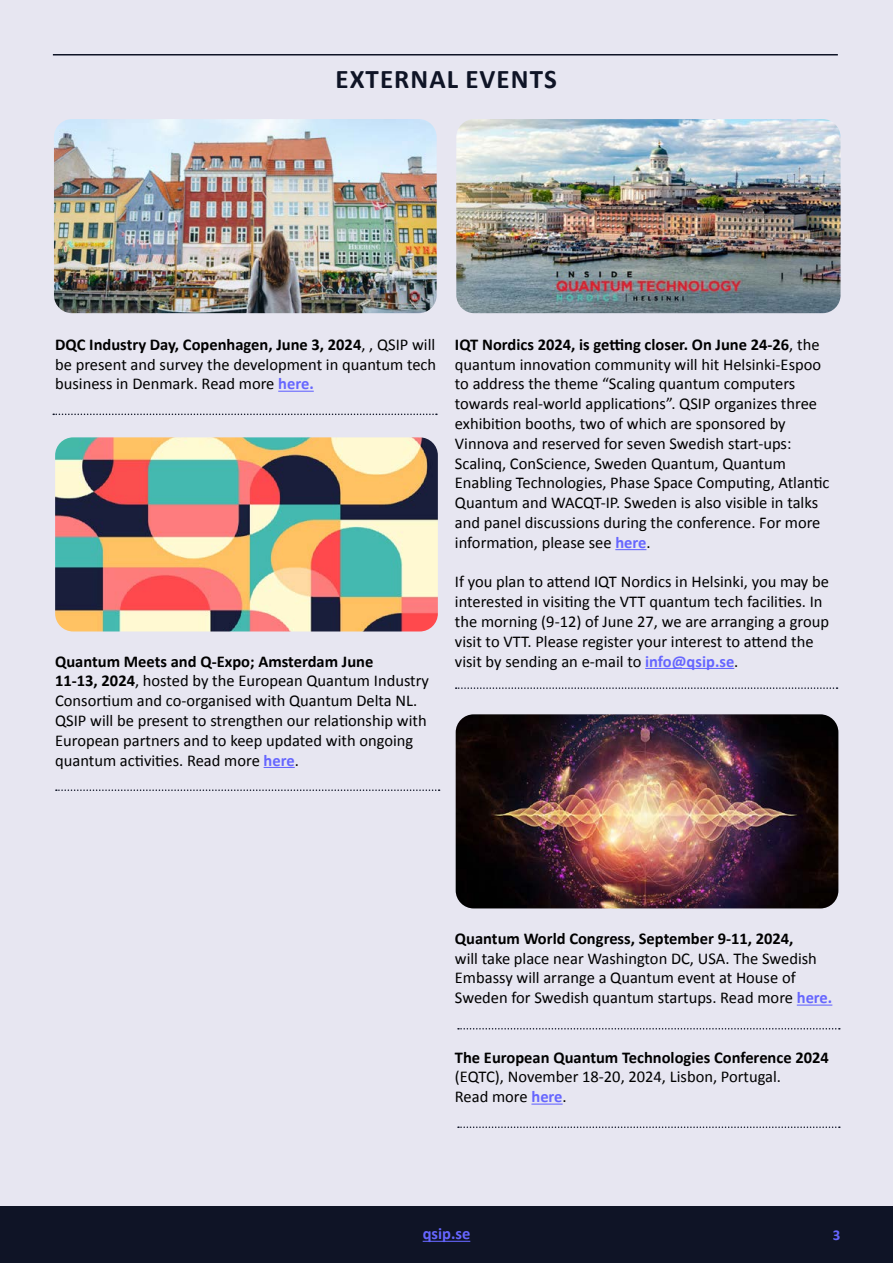
<style>
.page{position:relative;width:893px;height:1263px;background:#fff}
.page>*{position:absolute;margin:0;border:0;box-sizing:border-box;transform-origin:0 0}
.t1{font:700 27px "Calibri";letter-spacing:.04em;color:#0f1426}
.t2{font:16.5px/19.8px "Calibri";color:#000}
.t3{font:700 16.5px "Calibri";color:#000}
.t4{font:700 16.5px "Calibri";color:#66f}
.t5{font:700 15px "Calibri";color:#66f}
.s1{font-weight:700}
.s2{font-weight:700;color:#66f}
</style>
<div class="page">
<div style="left:0;top:1px;width:893px;height:1262px;background:#e7e6f1"></div>
<div style="left:0;top:1206px;width:893px;height:57px;background:#0f1426"></div>
<hr style="left:615px;top:549px;width:31px;height:1px;background:#66f">
<hr style="left:645px;top:668px;width:89px;height:1px;background:#66f">
<hr style="left:797px;top:1004px;width:35px;height:2px;background:#66f">
<hr style="left:531px;top:1103px;width:32px;height:2px;background:#66f">
<hr style="left:278px;top:391px;width:36px;height:1px;background:#66f">
<hr style="left:264px;top:767px;width:31px;height:1px;background:#66f">
<hr style="left:53px;top:54px;width:785px;height:2px;background:#0f1426">
<img style="left:54px;top:119px;width:383px;height:194px">
<svg style="left:53px;top:414px;width:384px;height:1px"></svg>
<svg style="left:456px;top:687px;width:381px;height:2px"></svg>
<img style="left:55px;top:437px;width:383px;height:194px">
<img style="left:456px;top:714px;width:382px;height:194px">
<img style="left:456px;top:119px;width:384px;height:194px">
<svg style="left:56px;top:789px;width:384px;height:2px"></svg>
<svg style="left:458px;top:1028px;width:382px;height:1px"></svg>
<svg style="left:458px;top:1126px;width:382px;height:2px"></svg>
<hr style="left:423px;top:1241px;width:47px;height:1px;background:#66f">
<h1 class="t1" style="left:335px;top:60px;width:223px">EXTERNAL EVENTS</h1>
<p class="t2" style="left:55px;top:334px;width:383px;text-align:justify"><span class="s1">DQC Industry Day, Copenhagen, June 3, 2024</span>, , QSIP will be present and survey the development in quantum tech business in Denmark. Read more <span class="s2">here.</span></p>
<p class="t2" style="left:55px;top:650px;width:375px"><span class="s1">Quantum Meets and Q-Expo; Amsterdam June<br>11-13, 2024</span>, hosted by the European Quantum Industry Consortium and co-organised with Quantum Delta NL.<br>QSIP will be present to strengthen our relationship with European partners and to keep updated with ongoing quantum activities. Read more <span class="s2">here</span>.</p>
<p class="t2" style="left:455px;top:334px;width:376px"><span class="s1">IQT Nordics 2024, is getting closer. On June 24-26</span>, the quantum innovation community will hit Helsinki-Espoo to address the theme “Scaling quantum computers towards real-world applications”. QSIP organizes three exhibition booths, two of which are sponsored by Vinnova and reserved for seven Swedish start-ups:<br>Scalinq, ConScience, Sweden Quantum, Quantum Enabling Technologies, Phase Space Computing, Atlantic Quantum and WACQT-IP. Sweden is also visible in talks and panel discussions during the conference. For more information, please see <span class="s2">here</span>.</p>
<p class="t2" style="left:455px;top:571px;width:376px">If you plan to attend IQT Nordics in Helsinki, you may be interested in visiting the VTT quantum tech facilities. In the morning (9-12) of June 27, we are arranging a group visit to VTT. Please register your interest to attend the visit by sending an e-mail to <span class="s2">info@qsip.se</span>.</p>
<p class="t3" style="left:455px;top:927px;width:340px">Quantum World Congress, September 9-11, 2024,</p>
<p class="t2" style="left:455px;top:947px;width:379px">will take place near Washington DC, USA. The Swedish<br>Embassy will arrange a Quantum event at House of<br>Sweden for Swedish quantum startups. Read more <span class="s2">here.</span></p>
<p class="t3" style="left:455px;top:1045px;width:375px">The European Quantum Technologies Conference 2024</p>
<p class="t2" style="left:455px;top:1066px;width:328px">(EQTC), November 18-20, 2024, Lisbon, Portugal.<br>Read more <span class="s2">here</span>.</p>
<p class="t4" style="left:423px;top:1222px;width:49px">qsip.se</p>
<p class="t5" style="left:833px;top:1225px;width:9px">3</p>
</div>
